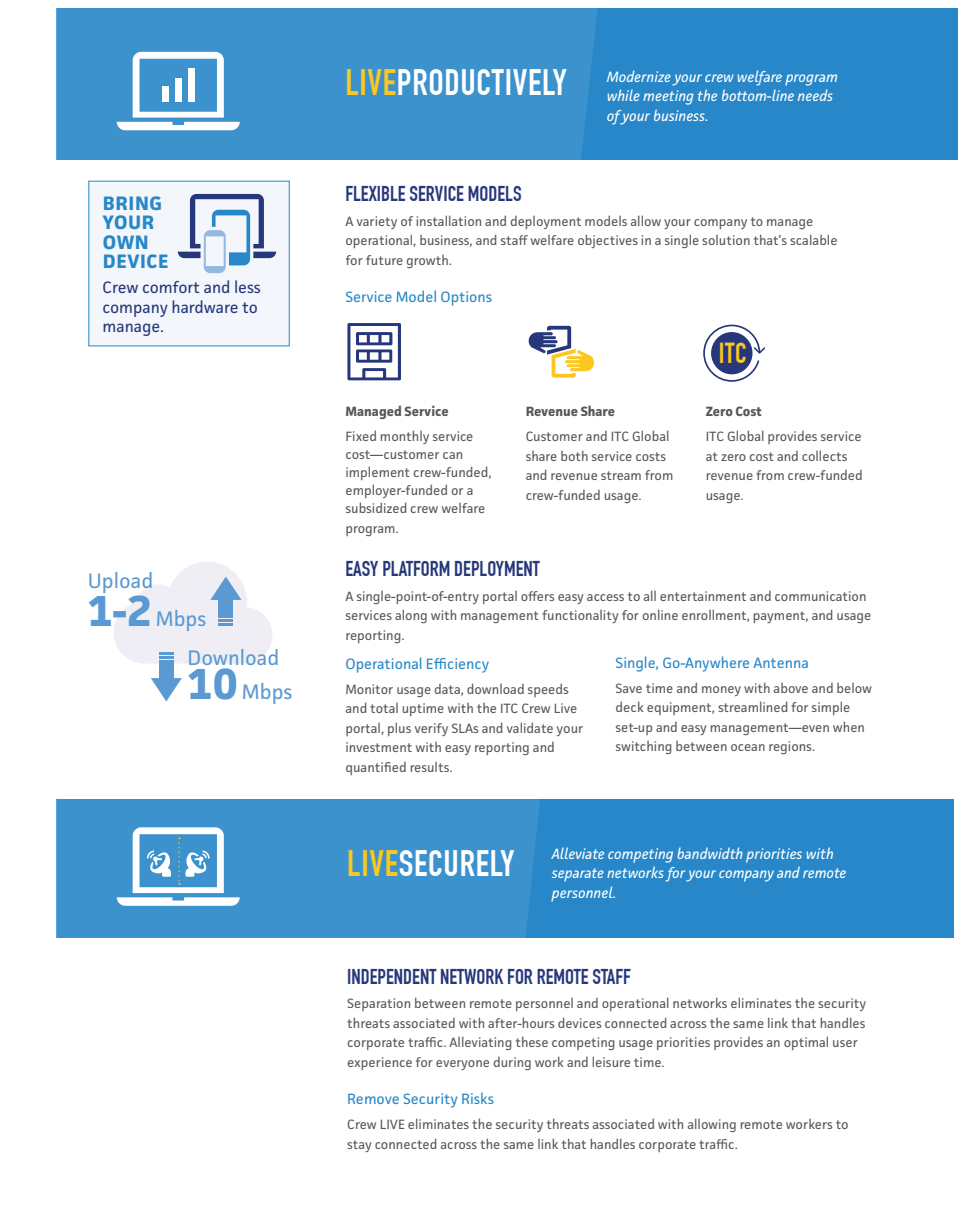
<style>
.page{position:relative;width:961px;height:1231px;background:#fff}
.page>*{position:absolute;margin:0;border:0;box-sizing:border-box;transform-origin:0 0}
.subhead_level_1{font:700 36px "DIN Condensed";letter-spacing:.02em;color:#fff}
.body{font:700 36px "DIN Condensed";letter-spacing:.02em;color:#fff}
.subhead_level_1-2{font:700 28.35px "DIN Condensed";color:#fcc71f}
.subhead_level_2{font:700 21px "DIN Condensed";color:#26387b}
.subhead_level_1-3{font:700 21px "DIN Condensed";color:#26387b}
.body-2{font:21px "Facit";color:#5b99d2}
.subhead_level_3{font:700 19.5px/19.5px "Facit";letter-spacing:.03em;color:#2787c8}
.body-3{font:16.5px/19.5px "Facit";color:#26387b}
.lead_in_text{font:italic 15px/19.5px "Facit";color:#fff}
.subhead_level_3-2{font:15px "Facit";color:#2787c8}
.body-4{font:13.5px/19.5px "Facit";color:#57585a}
.body-5{font:700 13.5px "Facit";color:#57585a}
.s1{font-weight:700;font-size:43.5px}
.s2{color:#fcc71f}
</style>
<div class="page">
<div style="left:32px;top:799px;width:921px;height:139px;background:#2787c8"></div>
<div style="left:56px;top:799px;width:484px;height:139px;background:#3c92cd"></div>
<div style="left:44px;top:8px;width:913px;height:151px;background:#2787c8"></div>
<div style="left:56px;top:8px;width:541px;height:152px;background:#3c92cd"></div>
<div style="left:89px;top:181px;width:200px;height:165px;background:#f3f6fb"></div>
<svg style="left:178px;top:194px;width:98px;height:79px"></svg>
<svg style="left:151px;top:678px;width:31px;height:23px"></svg>
<div style="left:159px;top:660px;width:15px;height:26px;background:#5b99d2"></div>
<svg style="left:114px;top:562px;width:158px;height:101px"></svg>
<hr style="left:159px;top:652px;width:15px;height:3px;background:#5b99d2">
<svg style="left:528px;top:326px;width:67px;height:51px"></svg>
<svg style="left:347px;top:323px;width:54px;height:57px"></svg>
<svg style="left:703px;top:324px;width:63px;height:58px"></svg>
<svg style="left:117px;top:52px;width:123px;height:78px;background:#7fb7de"></svg>
<svg style="left:117px;top:827px;width:123px;height:78px;background:#80b7dd"></svg>
<svg style="left:32px;top:8px;width:24px;height:930px"></svg>
<p class="subhead_level_3" style="left:103px;top:193px;width:67px">BRING<br>YOUR<br>OWN<br>DEVICE</p>
<p class="body-3" style="left:102px;top:277px;width:160px">Crew comfort and less company hardware to manage.</p>
<p class="body-2" style="left:88px;top:568px;width:67px">Upload</p>
<p class="body-2" style="left:88px;top:605px;width:120px"><span class="s1">1-2</span> Mbps</p>
<p class="body-2" style="left:188px;top:644px;width:93px">Download</p>
<p class="body-2" style="left:188px;top:679px;width:106px"><span class="s1">10</span> Mbps</p>
<p class="subhead_level_1" style="left:345px;top:62px;width:223px"><span class="s2">LIVE</span>PRODUCTIVELY</p>
<p class="lead_in_text" style="left:606px;top:66px;width:233px">Modernize your crew welfare program while meeting the bottom-line needs of your business.</p>
<p class="subhead_level_2" style="left:345px;top:181px;width:178px">FLEXIBLE SERVICE MODELS</p>
<p class="body-4" style="left:345px;top:211px;width:493px">A variety of installation and deployment models allow your company to manage operational, business, and staff welfare objectives in a single solution that’s scalable for future growth.</p>
<p class="subhead_level_3-2" style="left:345px;top:287px;width:148px">Service Model Options</p>
<p class="body-5" style="left:345px;top:403px;width:105px">Managed Service</p>
<p class="body-4" style="left:345px;top:427px;width:147px;line-height:18px">Fixed monthly service cost—customer can implement crew-funded, employer-funded or a subsidized crew welfare</p>
<p class="body-4" style="left:345px;top:518px;width:55px">program.</p>
<p class="body-5" style="left:525px;top:403px;width:91px">Revenue Share</p>
<p class="body-4" style="left:525px;top:426px;width:149px">Customer and ITC Global share both service costs and revenue stream from crew-funded usage.</p>
<p class="subhead_level_1-2" style="left:718px;top:336px;width:29px">ITC</p>
<p class="body-5" style="left:705px;top:403px;width:58px">Zero Cost</p>
<p class="body-4" style="left:705px;top:426px;width:158px">ITC Global provides service at zero cost and collects revenue from crew-funded usage.</p>
<p class="subhead_level_2" style="left:345px;top:556px;width:196px">EASY PLATFORM DEPLOYMENT</p>
<p class="body-4" style="left:345px;top:586px;width:527px">A single-point-of-entry portal offers easy access to all entertainment and communication services along with management functionality for online enrollment, payment, and usage reporting.</p>
<p class="subhead_level_3-2" style="left:345px;top:654px;width:145px">Operational Efficiency</p>
<p class="body-4" style="left:345px;top:679px;width:239px">Monitor usage data, download speeds and total uptime with the ITC Crew Live portal, plus verify SLAs and validate your investment with easy reporting and quantified results.</p>
<p class="subhead_level_3-2" style="left:615px;top:653px;width:195px">Single, Go-Anywhere Antenna</p>
<p class="body-4" style="left:615px;top:678px;width:258px">Save time and money with above and below deck equipment, streamlined for simple set-up and easy management—even when switching between ocean regions.</p>
<p class="body" style="left:347px;top:842px;width:169px"><span class="s2">LIVE</span>SECURELY</p>
<p class="lead_in_text" style="left:551px;top:843px;width:296px">Alleviate competing bandwidth priorities with separate networks for your company and remote personnel.</p>
<p class="subhead_level_1-3" style="left:347px;top:964px;width:285px">INDEPENDENT NETWORK FOR REMOTE STAFF</p>
<p class="body-4" style="left:347px;top:993px;width:520px">Separation between remote personnel and operational networks eliminates the security threats associated with after-hours devices connected across the same link that handles corporate traffic. Alleviating these competing usage priorities provides an optimal user experience for everyone during work and leisure time.</p>
<p class="subhead_level_3-2" style="left:347px;top:1089px;width:148px">Remove Security Risks</p>
<p class="body-4" style="left:347px;top:1114px;width:503px">Crew LIVE eliminates the security threats associated with allowing remote workers to stay connected across the same link that handles corporate traffic.</p>
</div>
